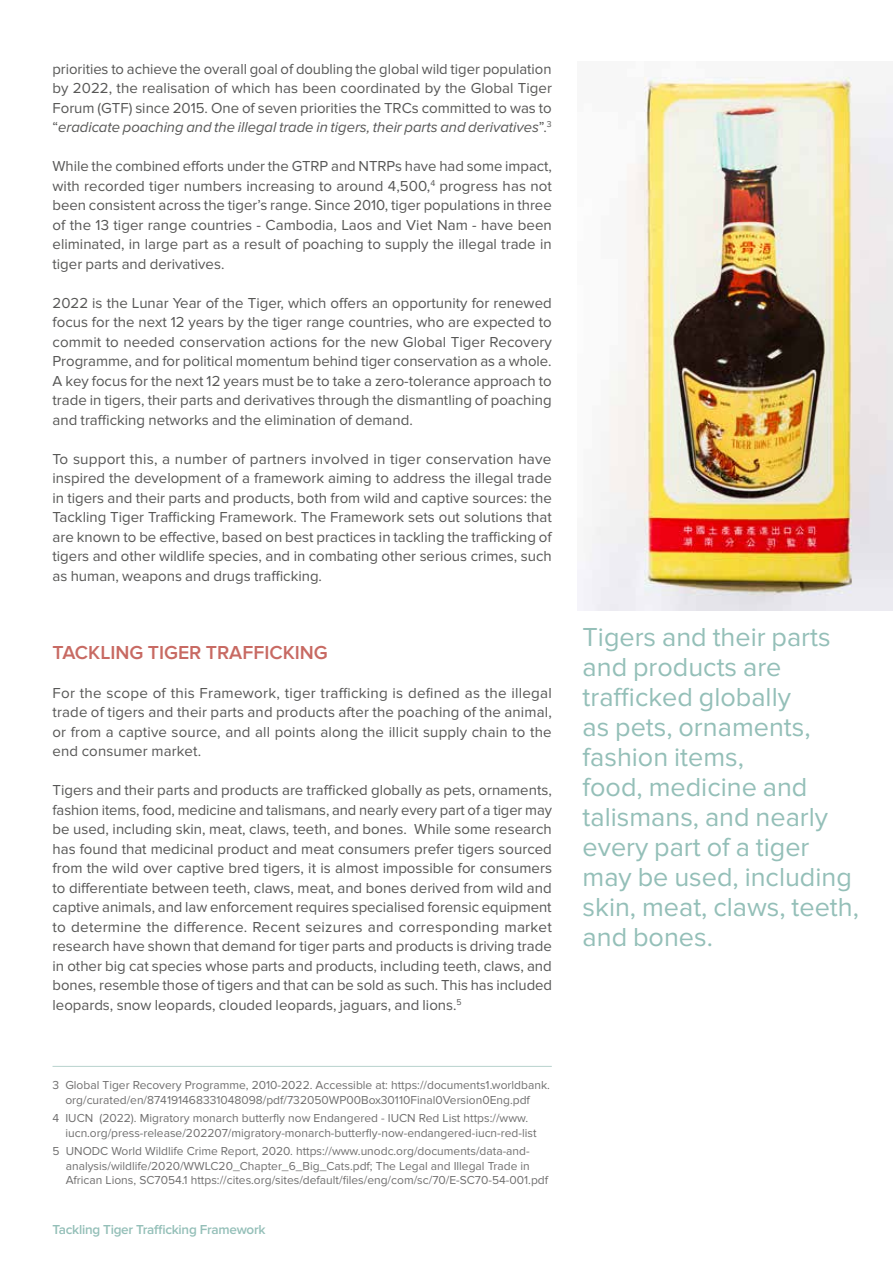
<style>
.page{position:relative;width:893px;height:1263px;background:#fff}
.page>*{position:absolute;margin:0;border:0;box-sizing:border-box;transform-origin:0 0}
.t1{font:27px/30px "Proxima Nova";color:#94bfb8}
.t2{font:600 19.5px "Proxima Nova";color:#c86a63}
.t3{font:15px/19.5px "Proxima Nova";color:#575756;text-align:justify}
.t4{font:600 13.5px "Proxima Nova";letter-spacing:-.02em;color:#94bfb8}
.t5{font:12px/14.4px "Proxima Nova";color:#706f6f}
.s1{font-style:italic}
</style>
<div class="page">
<hr style="left:53px;top:1066px;width:499px;height:1px;background:#b7d2cd">
<img style="left:577px;top:76px;width:316px;height:534px">
<p class="t3" style="left:53px;top:59px;width:501px">priorities to achieve the overall goal of doubling the global wild tiger population by 2022, the realisation of which has been coordinated by the Global Tiger Forum (GTF) since 2015. One of seven priorities the TRCs committed to was to “<span class="s1">eradicate poaching and the illegal trade in tigers, their parts and derivatives</span>”.<sup>3</sup></p>
<p class="t3" style="left:53px;top:156px;width:501px">While the combined efforts under the GTRP and NTRPs have had some impact, with recorded tiger numbers increasing to around 4,500,<sup>4</sup> progress has not been consistent across the tiger’s range. Since 2010, tiger populations in three of the 13 tiger range countries - Cambodia, Laos and Viet Nam - have been eliminated, in large part as a result of poaching to supply the illegal trade in tiger parts and derivatives.</p>
<p class="t3" style="left:53px;top:293px;width:501px">2022 is the Lunar Year of the Tiger, which offers an opportunity for renewed focus for the next 12 years by the tiger range countries, who are expected to commit to needed conservation actions for the new Global Tiger Recovery Programme, and for political momentum behind tiger conservation as a whole.<br>A key focus for the next 12 years must be to take a zero-tolerance approach to trade in tigers, their parts and derivatives through the dismantling of poaching and trafficking networks and the elimination of demand.</p>
<p class="t3" style="left:53px;top:449px;width:501px">To support this, a number of partners involved in tiger conservation have inspired the development of a framework aiming to address the illegal trade in tigers and their parts and products, both from wild and captive sources: the Tackling Tiger Trafficking Framework. The Framework sets out solutions that are known to be effective, based on best practices in tackling the trafficking of tigers and other wildlife species, and in combating other serious crimes, such as human, weapons and drugs trafficking.</p>
<h2 class="t2" style="left:53px;top:641px;width:277px">TACKLING TIGER TRAFFICKING</h2>
<p class="t3" style="left:53px;top:683px;width:501px">For the scope of this Framework, tiger trafficking is defined as the illegal trade of tigers and their parts and products after the poaching of the animal, or from a captive source, and all points along the illicit supply chain to the end consumer market.</p>
<p class="t3" style="left:53px;top:780px;width:501px">Tigers and their parts and products are trafficked globally as pets, ornaments, fashion items, food, medicine and talismans, and nearly every part of a tiger may be used, including skin, meat, claws, teeth, and bones. While some research has found that medicinal product and meat consumers prefer tigers sourced from the wild over captive bred tigers, it is almost impossible for consumers to differentiate between teeth, claws, meat, and bones derived from wild and captive animals, and law enforcement requires specialised forensic equipment to determine the difference. Recent seizures and corresponding market research have shown that demand for tiger parts and products is driving trade in other big cat species whose parts and products, including teeth, claws, and bones, resemble those of tigers and that can be sold as such. This has included leopards, snow leopards, clouded leopards, jaguars, and lions.<sup>5</sup></p>
<p class="t5" style="left:53px;top:1078px;width:499px;text-align:center">3 Global Tiger Recovery Programme, 2010-2022. Accessible at: https://documents1.worldbank. org/curated/en/874191468331048098/pdf/732050WP00Box30110Final0Version0Eng.pdf</p>
<p class="t5" style="left:65px;top:1111px;width:473px;text-indent:-13px">4 IUCN (2022). Migratory monarch butterfly now Endangered - IUCN Red List https://www. iucn.org/press-release/202207/migratory-monarch-butterfly-now-endangered-iucn-red-list</p>
<p class="t5" style="left:66px;top:1144px;width:484px;text-indent:-13px">5 UNODC World Wildlife Crime Report, 2020. https://www.unodc.org/documents/data-and&shy;analysis/wildlife/2020/WWLC20_Chapter_6_Big_Cats.pdf; The Legal and Illegal Trade in<br>African Lions, SC7054.1 https://cites.org/sites/default/files/eng/com/sc/70/E-SC70-54-001.pdf</p>
<p class="t4" style="left:53px;top:1222px;width:215px">Tackling Tiger Trafficking Framework</p>
<h1 class="t1" style="left:583px;top:622px;width:278px">Tigers and their parts and products are trafficked globally<br>as pets, ornaments, fashion items,<br>food, medicine and talismans, and nearly every part of a tiger may be used, including skin, meat, claws, teeth, and bones.</h1>
</div>
